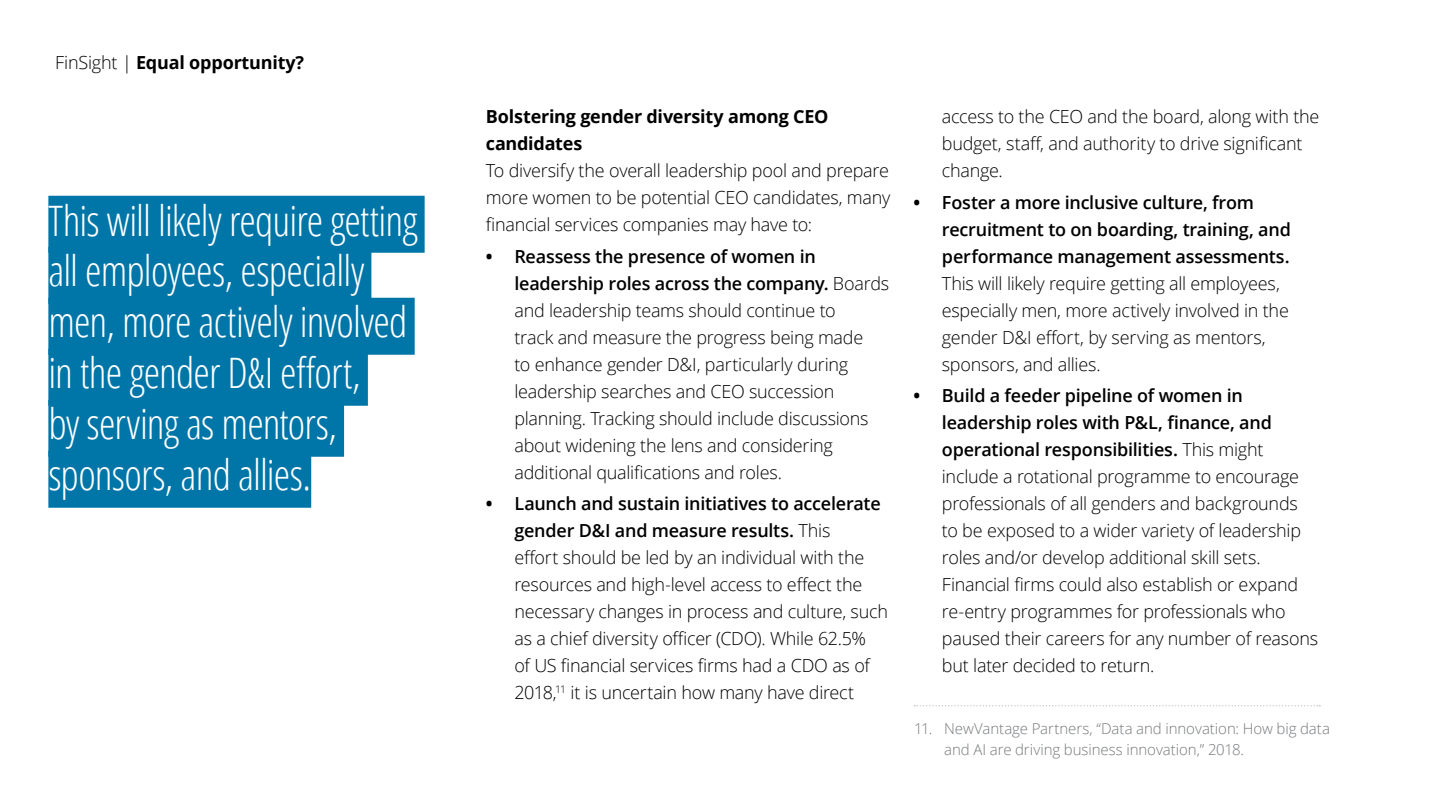
<style>
.page{position:relative;width:1440px;height:810px;background:#fff}
.page>*{position:absolute;margin:0;border:0;box-sizing:border-box;transform-origin:0 0}
.t1{font:300 42px/51px "Open Sans Condensed";letter-spacing:-.02em;color:#fff}
.t2{font:300 18px/27px "Open Sans";letter-spacing:-.015em;color:#000}
.t3{font:600 18px/27px "Open Sans";letter-spacing:-.015em;color:#000}
.t4{font:700 18px/27px "Open Sans";letter-spacing:-.01em;color:#000}
.t5{font:300 15px/21px "Open Sans";letter-spacing:-.005em;color:#75787b}
.s1{font-weight:300}
.s2{font-weight:700}
.s3{font-weight:600}
</style>
<div class="page">
<svg style="left:914px;top:705px;width:406px;height:1px"></svg>
<div style="left:48px;top:196px;width:377px;height:57px;background:#0076a8"></div>
<div style="left:48px;top:247px;width:323px;height:57px;background:#0076a8"></div>
<div style="left:48px;top:298px;width:367px;height:57px;background:#0076a8"></div>
<div style="left:48px;top:349px;width:320px;height:57px;background:#0076a8"></div>
<div style="left:48px;top:400px;width:296px;height:57px;background:#0076a8"></div>
<div style="left:48px;top:451px;width:263px;height:57px;background:#0076a8"></div>
<p class="t4" style="left:55px;top:49px;width:250px"><span class="s1">FinSight |</span> Equal opportunity?</p>
<h1 class="t1" style="left:48px;top:193px;width:371px">This will likely require getting all employees, especially men, more actively involved in the gender D&amp;I effort,<br>by serving as mentors, sponsors, and allies.</h1>
<p class="t4" style="left:486px;top:103px;width:344px">Bolstering gender diversity among CEO candidates</p>
<p class="t2" style="left:486px;top:157px;width:406px;text-align:justify">To diversify the overall leadership pool and prepare more women to be potential CEO candidates, many financial services companies may have to:</p>
<p class="t2" style="left:514px;top:242px;width:376px;text-indent:-28px"><span class="s2">•</span> <span class="s3">Reassess the presence of women in leadership roles across the company.</span> Boards and leadership teams should continue to<br>track and measure the progress being made<br>to enhance gender D&amp;I, particularly during leadership searches and CEO succession planning. Tracking should include discussions about widening the lens and considering additional qualifications and roles.</p>
<p class="t2" style="left:514px;top:490px;width:375px;text-indent:-28px"><span class="s2">•</span> <span class="s3">Launch and sustain initiatives to accelerate gender D&amp;I and measure results.</span> This<br>effort should be led by an individual with the resources and high-level access to effect the necessary changes in process and culture, such as a chief diversity officer (CDO). While 62.5%<br>of US financial services firms had a CDO as of 2018,<sup>11</sup> it is uncertain how many have direct</p>
<p class="t2" style="left:942px;top:103px;width:379px">access to the CEO and the board, along with the budget, staff, and authority to drive significant change.</p>
<p class="t3" style="left:942px;top:188px;width:350px;text-indent:-28px"><span class="s2">•</span> Foster a more inclusive culture, from recruitment to on boarding, training, and performance management assessments.</p>
<p class="t2" style="left:942px;top:269px;width:348px">This will likely require getting all employees, especially men, more actively involved in the gender D&amp;I effort, by serving as mentors, sponsors, and allies.</p>
<p class="t2" style="left:942px;top:382px;width:378px;text-indent:-28px"><span class="s2">•</span> <span class="s3">Build a feeder pipeline of women in leadership roles with P&amp;L, finance, and operational responsibilities.</span> This might include a rotational programme to encourage professionals of all genders and backgrounds to be exposed to a wider variety of leadership roles and/or develop additional skill sets.<br>Financial firms could also establish or expand re-entry programmes for professionals who paused their careers for any number of reasons but later decided to return.</p>
<p class="t5" style="left:944px;top:717px;width:387px;text-indent:-30px">11. NewVantage Partners, “Data and innovation: How big data and AI are driving business innovation,” 2018.</p>
</div>
